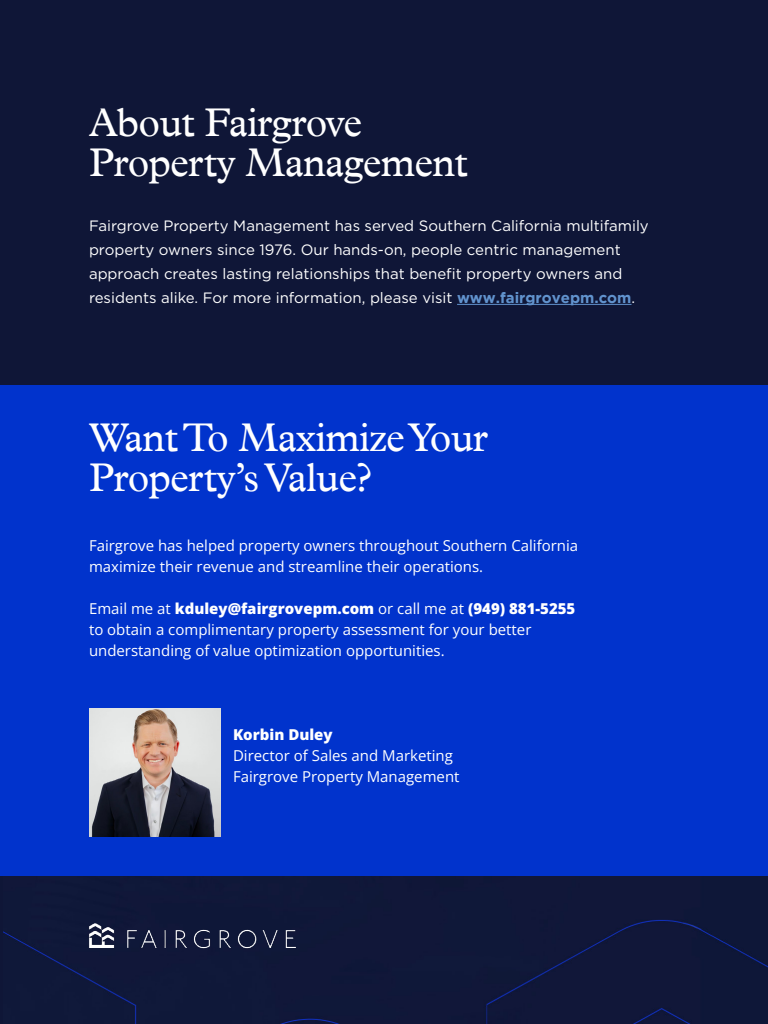
<style>
.page{position:relative;width:768px;height:1024px;background:#0f1637}
.page>*{position:absolute;margin:0;border:0;box-sizing:border-box;transform-origin:0 0}
.t1{font:40px/40px "Plantin MT Pro";letter-spacing:-.02em;color:#fff}
.t2{font:15px/21px "Open Sans";color:#fff}
.t3{font:15px/24px "Gotham";color:#fff}
.s1{font-weight:700;color:#6193ce}
</style>
<div class="page">
<hr style="left:457px;top:304px;width:175px;height:1px;background:#6193ce">
<img style="left:3px;top:919px;width:765px;height:105px">
<img style="left:69px;top:919px;width:247px;height:44px">
<div style="left:0;top:385px;width:768px;height:491px;background:#0133cc"></div>
<img style="left:90px;top:709px;width:131px;height:127px">
<h1 class="t1" style="left:89px;top:103px;width:380px">About Fairgrove<br>Property Management</h1>
<p class="t3" style="left:89px;top:213px;width:561px">Fairgrove Property Management has served Southern California multifamily property owners since 1976. Our hands-on, people centric management approach creates lasting relationships that benefit property owners and residents alike. For more information, please visit <span class="s1">www.fairgrovepm.com</span>.</p>
<h1 class="t1" style="left:89px;top:418px;width:400px">Want To Maximize Your<br>Property’s Value?</h1>
<p class="t2" style="left:89px;top:534px;width:491px">Fairgrove has helped property owners throughout Southern California maximize their revenue and streamline their operations.</p>
<p class="t2" style="left:89px;top:597px;width:488px">Email me at kduley@fairgrovepm.com or call me at (949) 881-5255 to obtain a complimentary property assessment for your better understanding of value optimization opportunities.</p>
<p class="t2" style="left:233px;top:723px;width:228px">Korbin Duley<br>Director of Sales and Marketing<br>Fairgrove Property Management</p>
</div>
